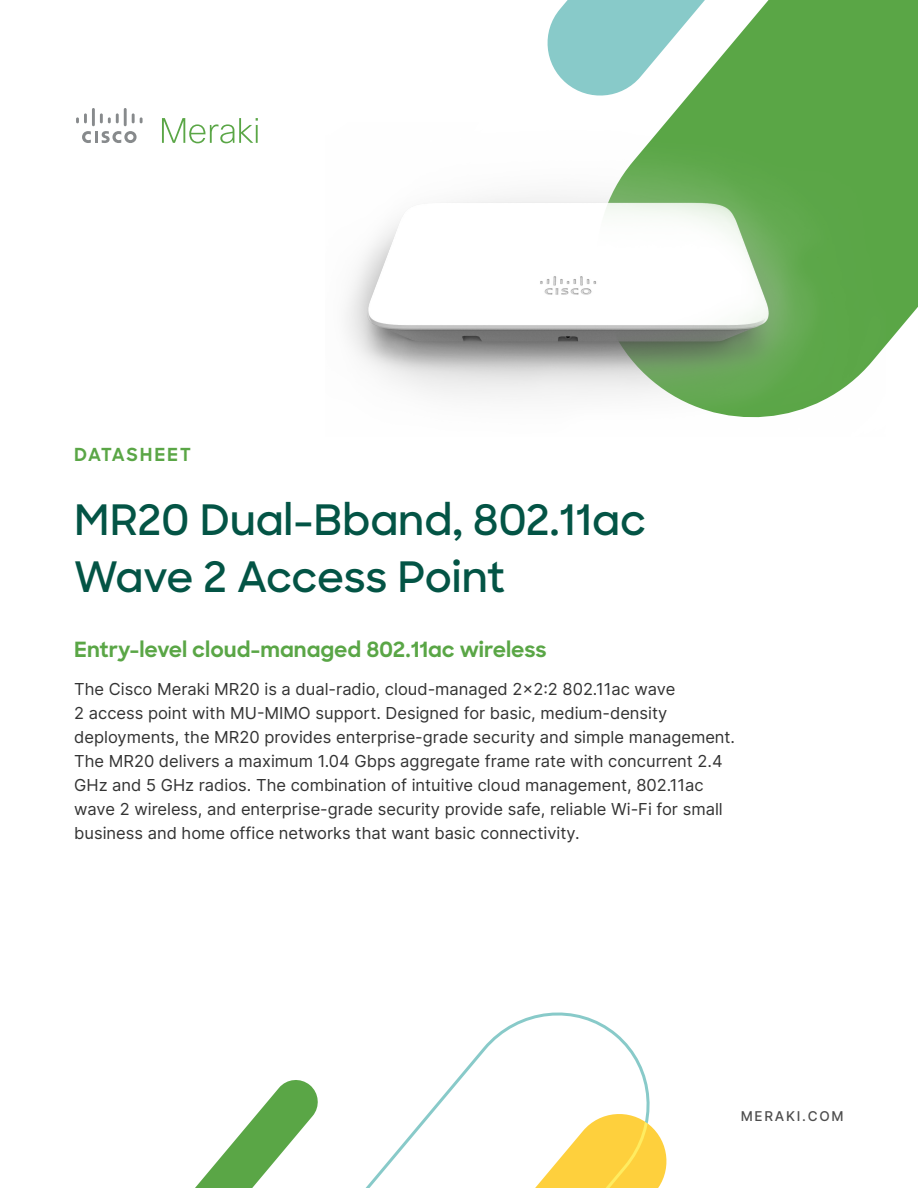
<style>
.page{position:relative;width:918px;height:1188px;background:#fff}
.page>*{position:absolute;margin:0;border:0;box-sizing:border-box;transform-origin:0 0}
._0_-_Heading{font:600 42px/57px "Sharp Sans";color:#035445}
._3_-_Heading{font:700 21px "Sharp Sans";color:#5aa646}
.t1{font:700 18px "Sharp Sans";letter-spacing:.095em;color:#5aa646}
.P_-_Medium{font:16.5px/24px "Inter";color:#333}
.t2{font:500 13.5px "Inter";letter-spacing:.13em;color:#4d4d4d}
</style>
<div class="page">
<svg style="left:82px;top:131px;width:55px;height:12px"></svg>
<svg style="left:76px;top:113px;width:11px;height:10px"></svg>
<hr style="left:92px;top:108px;width:3px;height:18px;background:#878a8c">
<svg style="left:100px;top:113px;width:19px;height:10px"></svg>
<hr style="left:124px;top:108px;width:3px;height:18px;background:#878a8c">
<svg style="left:132px;top:113px;width:11px;height:10px"></svg>
<svg style="left:162px;top:118px;width:96px;height:25px"></svg>
<div style="left:665px;top:0;width:253px;height:345px;background:#5aa646"></div>
<svg style="left:547px;top:0;width:247px;height:102px"></svg>
<svg style="left:659px;top:1136px;width:8px;height:51px"></svg>
<svg style="left:365px;top:1012px;width:294px;height:176px"></svg>
<svg style="left:195px;top:1080px;width:123px;height:108px"></svg>
<img style="left:346px;top:123px;width:540px;height:295px">
<p class="t1" style="left:74px;top:441px;width:119px">DATASHEET</p>
<p class="_0_-_Heading" style="left:74px;top:489px;width:573px">MR20 Dual-Bband, 802.11ac<br>Wave 2 Access Point</p>
<p class="_3_-_Heading" style="left:74px;top:634px;width:474px">Entry-level cloud-managed 802.11ac wireless</p>
<p class="P_-_Medium" style="left:74px;top:676px;width:662px">The Cisco Meraki MR20 is a dual-radio, cloud-managed 2x2:2 802.11ac wave<br>2 access point with MU-MIMO support. Designed for basic, medium-density deployments, the MR20 provides enterprise-grade security and simple management.<br>The MR20 delivers a maximum 1.04 Gbps aggregate frame rate with concurrent 2.4<br>GHz and 5 GHz radios. The combination of intuitive cloud management, 802.11ac wave 2 wireless, and enterprise-grade security provide safe, reliable Wi-Fi for small business and home office networks that want basic connectivity.</p>
<p class="t2" style="left:741px;top:1106px;width:105px">MERAKI.COM</p>
</div>
